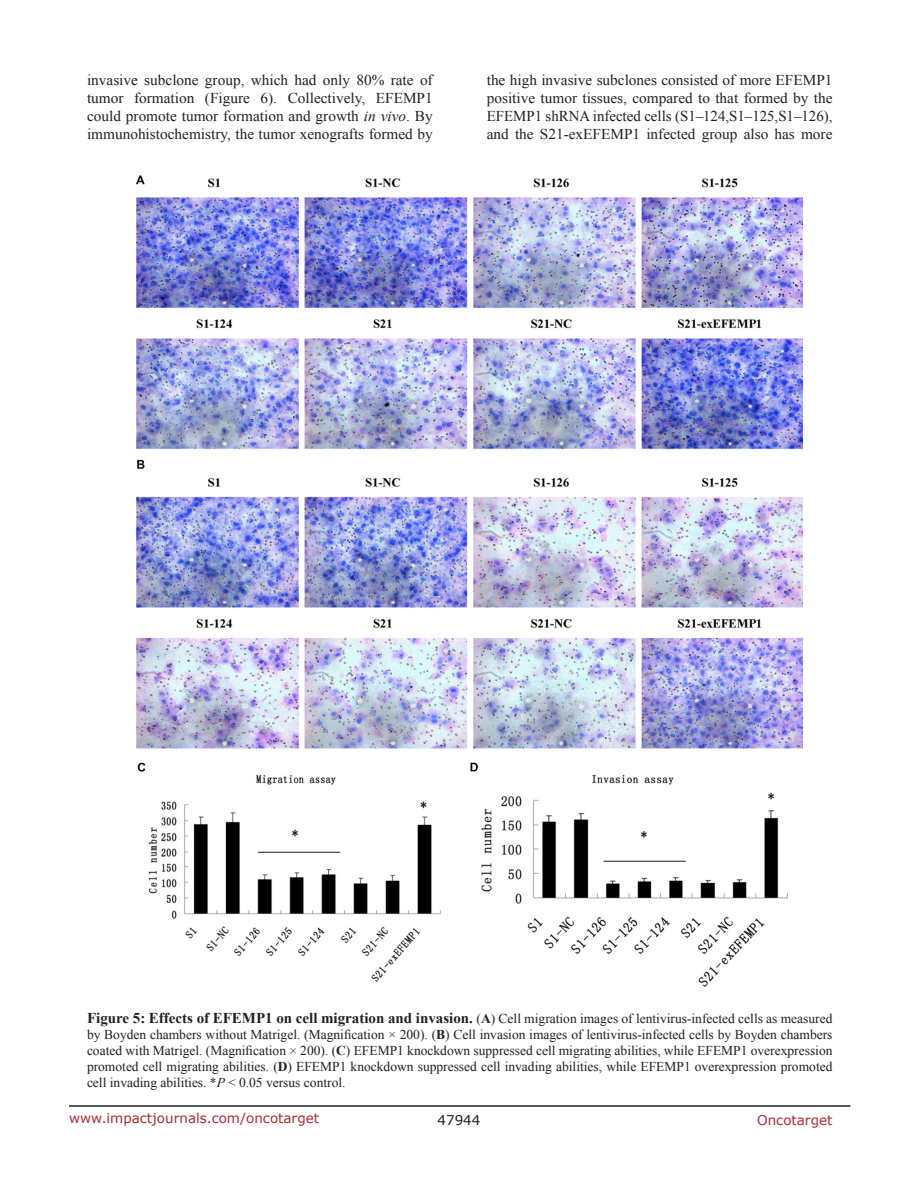
<style>
.page{position:relative;width:918px;height:1188px;background:#fff}
.page>*{position:absolute;margin:0;border:0;box-sizing:border-box;transform-origin:0 0}
.BodyText{font:15px/18px "Times New Roman";color:#231f20;text-align:justify}
.FigureText{font:13.5px/16.2px "Times New Roman";color:#231f20;text-align:justify}
.t1{font:13.5px "Verdana";color:#ac2b31}
.t2{font:13.5px "Verdana";color:#231f20}
.s1{font-style:italic}
.s2{font-weight:700;font-size:15px}
.s3{font-weight:700}
</style>
<div class="page">
<hr style="left:69px;top:1105px;width:781px;height:2px;background:#231f20">
<img style="left:136px;top:175px;width:667px;height:811px">
<p class="BodyText" style="left:87px;top:71px;width:347px">invasive subclone group, which had only 80% rate of tumor formation (Figure 6). Collectively, EFEMP1 could promote tumor formation and growth <span class="s1">in vivo</span>. By immunohistochemistry, the tumor xenografts formed by</p>
<p class="BodyText" style="left:487px;top:71px;width:347px">the high invasive subclones consisted of more EFEMP1 positive tumor tissues, compared to that formed by the EFEMP1 shRNA infected cells (S1–124,S1–125,S1–126), and the S21-exEFEMP1 infected group also has more</p>
<p class="FigureText" style="left:87px;top:1010px;width:747px"><span class="s2">Figure 5: Effects of EFEMP1 on cell migration and invasion.</span> (<span class="s3">A</span>) Cell migration images of lentivirus-infected cells as measured by Boyden chambers without Matrigel. (Magnification × 200). (<span class="s3">B</span>) Cell invasion images of lentivirus-infected cells by Boyden chambers coated with Matrigel. (Magnification × 200). (<span class="s3">C</span>) EFEMP1 knockdown suppressed cell migrating abilities, while EFEMP1 overexpression promoted cell migrating abilities. (<span class="s3">D</span>) EFEMP1 knockdown suppressed cell invading abilities, while EFEMP1 overexpression promoted cell invading abilities. *<span class="s1">P</span> &lt; 0.05 versus control.</p>
<p class="t1" style="left:69px;top:1109px;width:252px">www.impactjournals.com/oncotarget</p>
<p class="t2" style="left:438px;top:1111px;width:44px">47944</p>
<p class="t1" style="left:757px;top:1111px;width:77px">Oncotarget</p>
</div>
